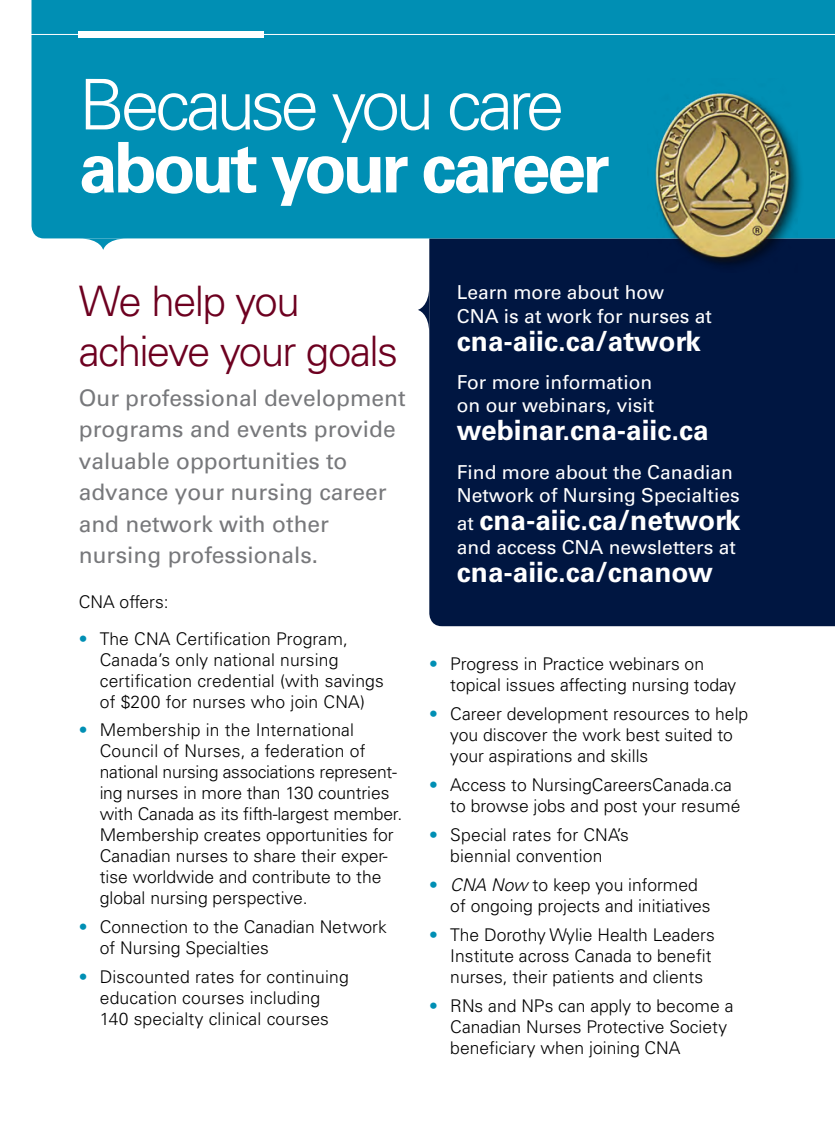
<style>
.page{position:relative;width:835px;height:1134px;background:#fff}
.page>*{position:absolute;margin:0;border:0;box-sizing:border-box;transform-origin:0 0}
.Heading{font:700 70px "Univers LT Std";letter-spacing:-.055em;color:#fff}
.Heading-2{font:300 70px "Univers LT Std";letter-spacing:-.07em;color:#fff}
.Subhead{font:300 42px/50.4px "Univers LT Std";letter-spacing:-.04em;color:#6d0020}
.Sidebar{font:700 28px "Univers LT Std";color:#fff}
.Intro{font:22.75px/31.5px "Univers LT Std";color:#77787b}
.Sidebar-2{font:19.25px/23.1px "Univers LT Std";color:#fff}
.Body{font:300 17.5px/21px "Univers LT Std";color:#000}
.s1{color:#008fb4}
.s2{font-weight:400;font-size:19.25px}
.s3{font-style:italic}
</style>
<div class="page">
<div style="left:429px;top:238px;width:406px;height:388px;background:#001641"></div>
<div style="left:32px;top:0;width:803px;height:238px;background:#008fb4"></div>
<svg style="left:79px;top:238px;width:49px;height:12px"></svg>
<hr style="left:0;top:34px;width:835px;height:1px;background:#fff">
<div style="left:79px;top:31px;width:185px;height:7px;background:#fff"></div>
<svg style="left:418px;top:291px;width:11px;height:38px"></svg>
<div style="left:653px;top:90px;width:152px;height:184px;background:#000;opacity:.5"></div>
<img style="left:648px;top:79px;width:149px;height:193px">
<p class="Heading-2" style="left:79px;top:62px;width:487px">Because you care</p>
<p class="Heading" style="left:79px;top:127px;width:532px">about your career</p>
<p class="Subhead" style="left:79px;top:276px;width:321px">We help you achieve your goals</p>
<p class="Intro" style="left:79px;top:382px;width:328px">Our professional development programs and events provide valuable opportunities to advance your nursing career and network with other nursing professionals.</p>
<p class="Body" style="left:79px;top:591px;width:91px">CNA offers:</p>
<p class="Body" style="left:100px;top:628px;width:286px;text-indent:-21px"><span class="s1">•</span> The CNA Certification Program, Canada’s only national nursing certification credential (with savings of $200 for nurses who join CNA)</p>
<p class="Body" style="left:100px;top:720px;width:304px;text-indent:-21px"><span class="s1">•</span> Membership in the International Council of Nurses, a federation of national nursing associations represent&shy;ing nurses in more than 130 countries with Canada as its fifth-largest member.<br>Membership creates opportunities for Canadian nurses to share their exper&shy;tise worldwide and contribute to the global nursing perspective.</p>
<p class="Body" style="left:100px;top:917px;width:288px;text-indent:-21px"><span class="s1">•</span> Connection to the Canadian Network of Nursing Specialties</p>
<p class="Body" style="left:79px;top:966px;width:271px;text-align:center"><span class="s1">•</span> Discounted rates for continuing education courses including<br>140 specialty clinical courses</p>
<p class="Sidebar-2" style="left:457px;top:281px;width:256px">Learn more about how<br>CNA is at work for nurses at</p>
<p class="Sidebar" style="left:457px;top:324px;width:246px">cna-aiic.ca/atwork</p>
<p class="Sidebar-2" style="left:457px;top:371px;width:199px">For more information on our webinars, visit</p>
<p class="Sidebar" style="left:457px;top:414px;width:253px">webinar.cna-aiic.ca</p>
<p class="Sidebar-2" style="left:457px;top:461px;width:284px">Find more about the Canadian<br>Network of Nursing Specialties</p>
<p class="Sidebar" style="left:457px;top:504px;width:285px"><span class="s2">at</span> cna-aiic.ca/network</p>
<p class="Sidebar-2" style="left:457px;top:535px;width:281px">and access CNA newsletters at</p>
<p class="Sidebar" style="left:457px;top:555px;width:258px">cna-aiic.ca/cnanow</p>
<p class="Body" style="left:450px;top:654px;width:288px;text-indent:-21px"><span class="s1">•</span> Progress in Practice webinars on topical issues affecting nursing today</p>
<p class="Body" style="left:450px;top:704px;width:299px;text-indent:-21px"><span class="s1">•</span> Career development resources to help you discover the work best suited to your aspirations and skills</p>
<p class="Body" style="left:450px;top:774px;width:292px;text-indent:-21px"><span class="s1">•</span> Access to NursingCareersCanada.ca to browse jobs and post your resumé</p>
<p class="Body" style="left:429px;top:824px;width:201px;text-align:center"><span class="s1">•</span> Special rates for CNA’s biennial convention</p>
<p class="Body" style="left:450px;top:874px;width:262px;text-indent:-21px"><span class="s1">•</span> <span class="s3">CNA Now</span> to keep you informed of ongoing projects and initiatives</p>
<p class="Body" style="left:450px;top:924px;width:266px;text-indent:-21px"><span class="s1">•</span> The Dorothy Wylie Health Leaders<br>Institute across Canada to benefit nurses, their patients and clients</p>
<p class="Body" style="left:450px;top:995px;width:285px;text-indent:-21px"><span class="s1">•</span> RNs and NPs can apply to become a<br>Canadian Nurses Protective Society beneficiary when joining CNA</p>
</div>
